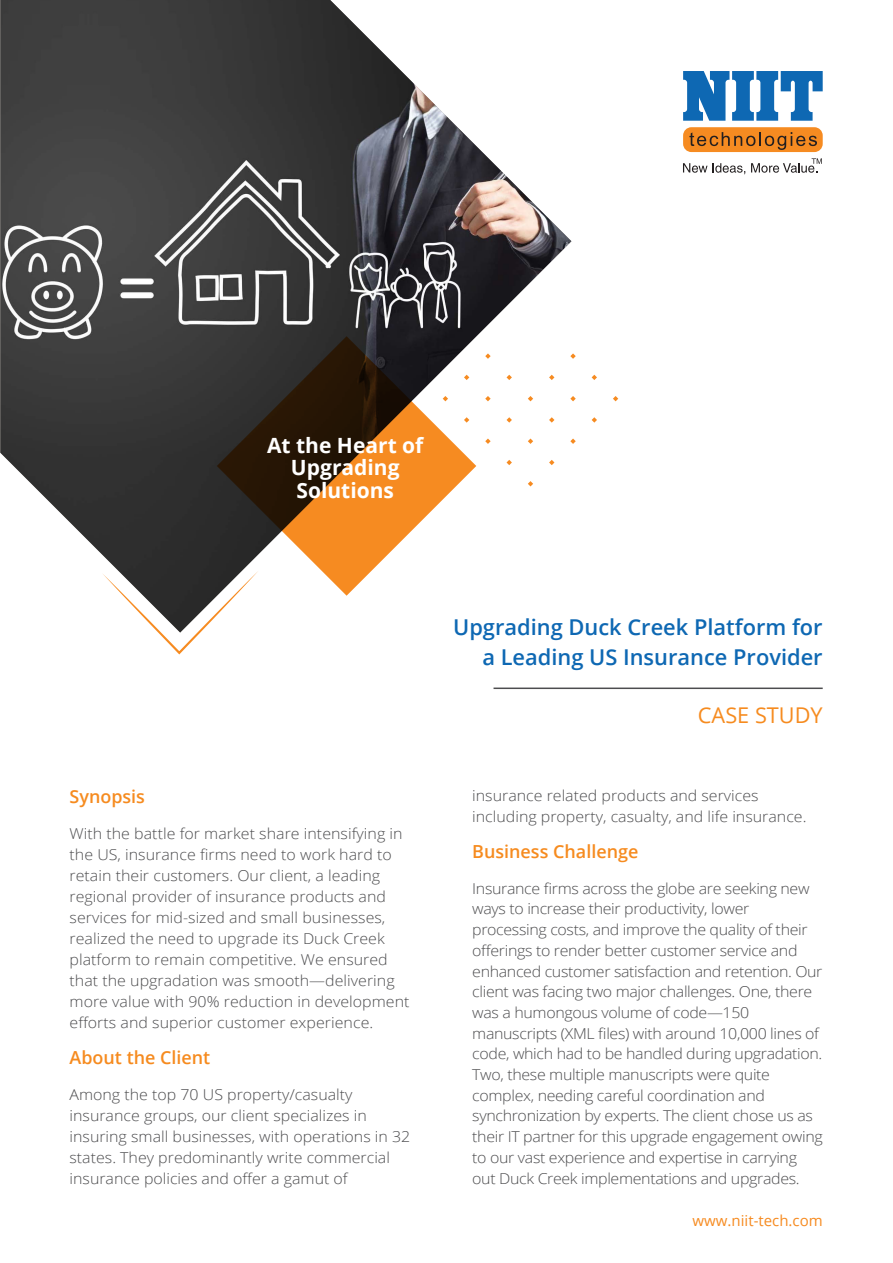
<style>
.page{position:relative;width:893px;height:1263px;background:#fff}
.page>*{position:absolute;margin:0;border:0;box-sizing:border-box;transform-origin:0 0}
.t1{font:600 21.9px/30.6px "Open Sans";color:#0e68b3;text-align:right}
.t2{font:21.75px "Open Sans";color:#f68b1f}
.t3{font:700 21px/22.5px "Open Sans";color:#fff;text-align:center}
.t4{font:600 18px "Open Sans";color:#f68b1f}
.t5{font:300 15px/21px "Open Sans";color:#4d4d4f;scale:1.06 1}
.t6{font:300 15px/20.7px "Open Sans";letter-spacing:-.02em;color:#4d4d4f;scale:1.06 1}
.t7{font:15px "Open Sans";color:#f68b21}
</style>
<div class="page">
<svg style="left:683px;top:71px;width:140px;height:50px"></svg>
<div style="left:683px;top:127px;width:140px;height:25px;background:#f68b21;border-radius:8px"></div>
<svg style="left:689px;top:132px;width:128px;height:18px"></svg>
<svg style="left:683px;top:163px;width:62px;height:11px"></svg>
<svg style="left:751px;top:158px;width:71px;height:15px"></svg>
<svg style="left:157px;top:632px;width:44px;height:22px"></svg>
<svg style="left:571px;top:353px;width:5px;height:6px"></svg>
<svg style="left:571px;top:396px;width:5px;height:5px"></svg>
<svg style="left:592px;top:375px;width:5px;height:5px"></svg>
<svg style="left:571px;top:438px;width:5px;height:6px"></svg>
<svg style="left:592px;top:417px;width:5px;height:6px"></svg>
<svg style="left:613px;top:396px;width:5px;height:5px"></svg>
<img style="left:0;top:0;width:571px;height:632px">
<svg style="left:217px;top:336px;width:259px;height:260px"></svg>
<hr style="left:494px;top:687px;width:329px;height:2px;background:#4d4d4f">
<h3 class="t3" style="left:267px;top:433px;width:158px">At the Heart of<br>Upgrading<br>Solutions</h3>
<p class="t4" style="left:70px;top:784px;width:77px">Synopsis</p>
<p class="t5" style="left:70px;top:823px;width:322px">With the battle for market share intensifying in the US, insurance firms need to work hard to retain their customers. Our client, a leading regional provider of insurance products and services for mid-sized and small businesses, realized the need to upgrade its Duck Creek platform to remain competitive. We ensured that the upgradation was smooth—delivering more value with 90% reduction in development efforts and superior customer experience.</p>
<p class="t4" style="left:70px;top:1045px;width:142px">About the Client</p>
<p class="t5" style="left:70px;top:1084px;width:323px">Among the top 70 US property/casualty insurance groups, our client specializes in insuring small businesses, with operations in 32 states. They predominantly write commercial insurance policies and offer a gamut of</p>
<h1 class="t1" style="left:453px;top:611px;width:371px">Upgrading Duck Creek Platform for a Leading US Insurance Provider</h1>
<h2 class="t2" style="left:698px;top:700px;width:126px">CASE STUDY</h2>
<p class="t5" style="left:472px;top:784px;width:317px">insurance related products and services including property, casualty, and life insurance.</p>
<p class="t4" style="left:472px;top:839px;width:168px">Business Challenge</p>
<p class="t6" style="left:472px;top:877px;width:332px">Insurance firms across the globe are seeking new ways to increase their productivity, lower processing costs, and improve the quality of their offerings to render better customer service and enhanced customer satisfaction and retention. Our client was facing two major challenges. One, there was a humongous volume of code—150 manuscripts (XML files) with around 10,000 lines of code, which had to be handled during upgradation.<br>Two, these multiple manuscripts were quite complex, needing careful coordination and synchronization by experts. The client chose us as their IT partner for this upgrade engagement owing to our vast experience and expertise in carrying out Duck Creek implementations and upgrades.</p>
<p class="t7" style="left:693px;top:1210px;width:132px">www.niit-tech.com</p>
</div>
